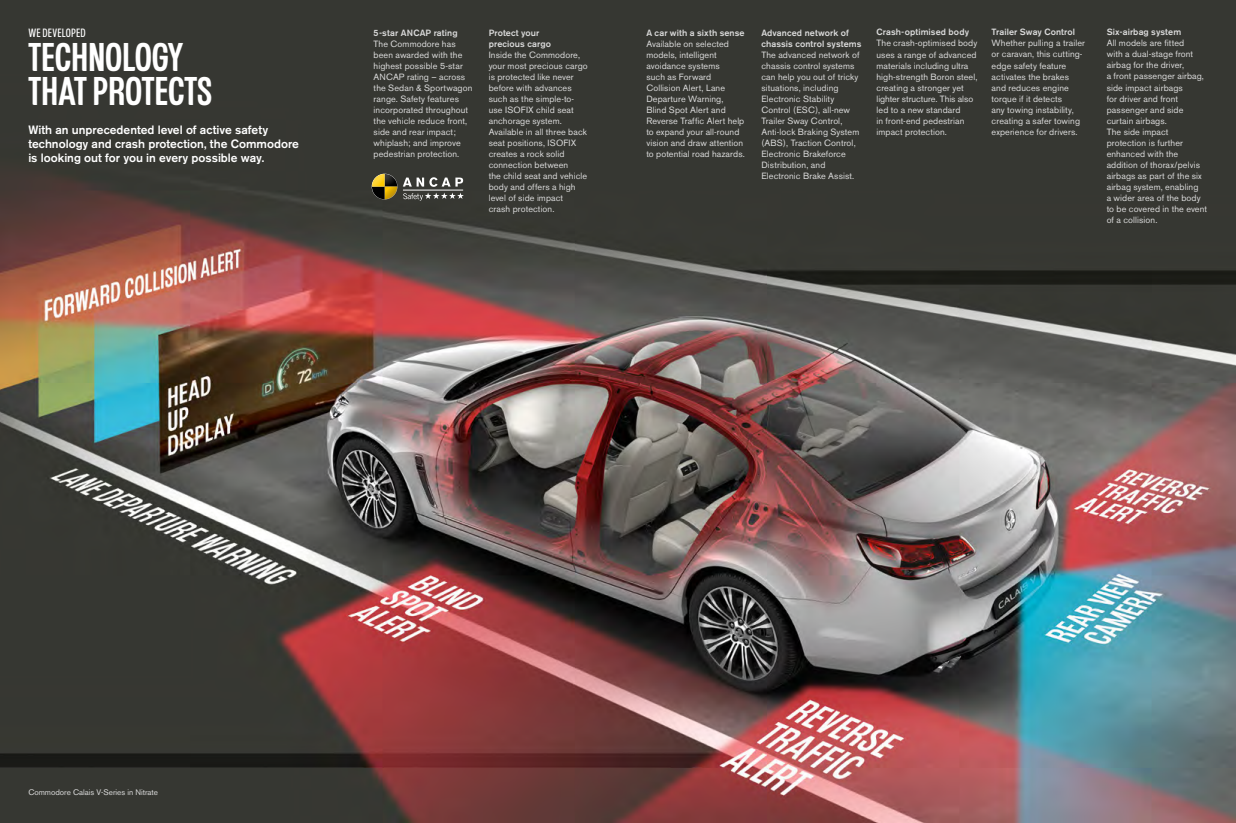
<style>
.page{position:relative;width:1236px;height:823px;background:#fff}
.page>*{position:absolute;margin:0;border:0;box-sizing:border-box;transform-origin:0 0}
.t1{font:40px/34px "Roary Headline";letter-spacing:.01em;color:#fff}
.t2{font:500 12px/14px "Akzidenz Grotesk BE";color:#fff}
.t3{font:500 12px "Roary";letter-spacing:.015em;color:#fff}
.t4{font:9px/11px "Akzidenz Grotesk BE";letter-spacing:.01em;color:#dadada}
.t5{font:500 9px/11px "Akzidenz Grotesk BE";letter-spacing:.01em;color:#dadada}
.t6{font:8px "Akzidenz Grotesk BE";color:#dadada}
</style>
<div class="page">
<img style="left:0;top:0;width:1236px;height:822px">
<svg style="left:372px;top:174px;width:25px;height:25px"></svg>
<svg style="left:403px;top:177px;width:61px;height:23px"></svg>
<h2 class="t3" style="left:28px;top:27px;width:59px">WE DEVELOPED</h2>
<h1 class="t1" style="left:28px;top:41px;width:185px">TECHNOLOGY<br>THAT PROTECTS</h1>
<h2 class="t2" style="left:28px;top:123px;width:272px">With an unprecedented level of active safety technology and crash protection, the Commodore is looking out for you in every possible way.</h2>
<p class="t5" style="left:374px;top:27px;width:86px">5-star ANCAP rating</p>
<p class="t4" style="left:374px;top:38px;width:100px">The Commodore has been awarded with the highest possible 5-star<br>ANCAP rating – across the Sedan &amp; Sportwagon range. Safety features incorporated throughout the vehicle reduce front, side and rear impact; whiplash; and improve pedestrian protection.</p>
<p class="t5" style="left:489px;top:27px;width:64px">Protect your precious cargo</p>
<p class="t4" style="left:489px;top:49px;width:101px">Inside the Commodore, your most precious cargo is protected like never before with advances such as the simple-to&shy;use ISOFIX child seat anchorage system.<br>Available in all three back seat positions, ISOFIX creates a rock solid connection between<br>the child seat and vehicle body and offers a high level of side impact<br>crash protection.</p>
<p class="t5" style="left:646px;top:27px;width:100px">A car with a sixth sense</p>
<p class="t4" style="left:646px;top:38px;width:100px">Available on selected models, intelligent avoidance systems<br>such as Forward<br>Collision Alert, Lane<br>Departure Warning,<br>Blind Spot Alert and<br>Reverse Traffic Alert help to expand your all-round vision and draw attention to potential road hazards.</p>
<p class="t5" style="left:761px;top:27px;width:102px">Advanced network of chassis control systems</p>
<p class="t4" style="left:761px;top:49px;width:100px">The advanced network of chassis control systems can help you out of tricky situations, including<br>Electronic Stability<br>Control (ESC), all-new<br>Trailer Sway Control,<br>Anti-lock Braking System (ABS), Traction Control,<br>Electronic Brakeforce<br>Distribution, and<br>Electronic Brake Assist.</p>
<p class="t5" style="left:876px;top:27px;width:94px">Crash-optimised body</p>
<p class="t4" style="left:876px;top:38px;width:102px">The crash-optimised body uses a range of advanced materials including ultra high-strength Boron steel, creating a stronger yet lighter structure. This also led to a new standard<br>in front-end pedestrian impact protection.</p>
<p class="t5" style="left:992px;top:27px;width:85px">Trailer Sway Control</p>
<p class="t4" style="left:992px;top:38px;width:95px">Whether pulling a trailer or caravan, this cutting&shy;edge safety feature activates the brakes and reduces engine torque if it detects<br>any towing instability, creating a safer towing experience for drivers.</p>
<p class="t5" style="left:1107px;top:27px;width:76px">Six-airbag system</p>
<p class="t4" style="left:1107px;top:38px;width:102px">All models are fitted<br>with a dual-stage front airbag for the driver,<br>a front passenger airbag, side impact airbags<br>for driver and front passenger and side curtain airbags.<br>The side impact protection is further enhanced with the addition of thorax/pelvis airbags as part of the six airbag system, enabling<br>a wider area of the body to be covered in the event of a collision.</p>
<p class="t6" style="left:28px;top:786px;width:131px">Commodore Calais V-Series in Nitrate</p>
</div>
